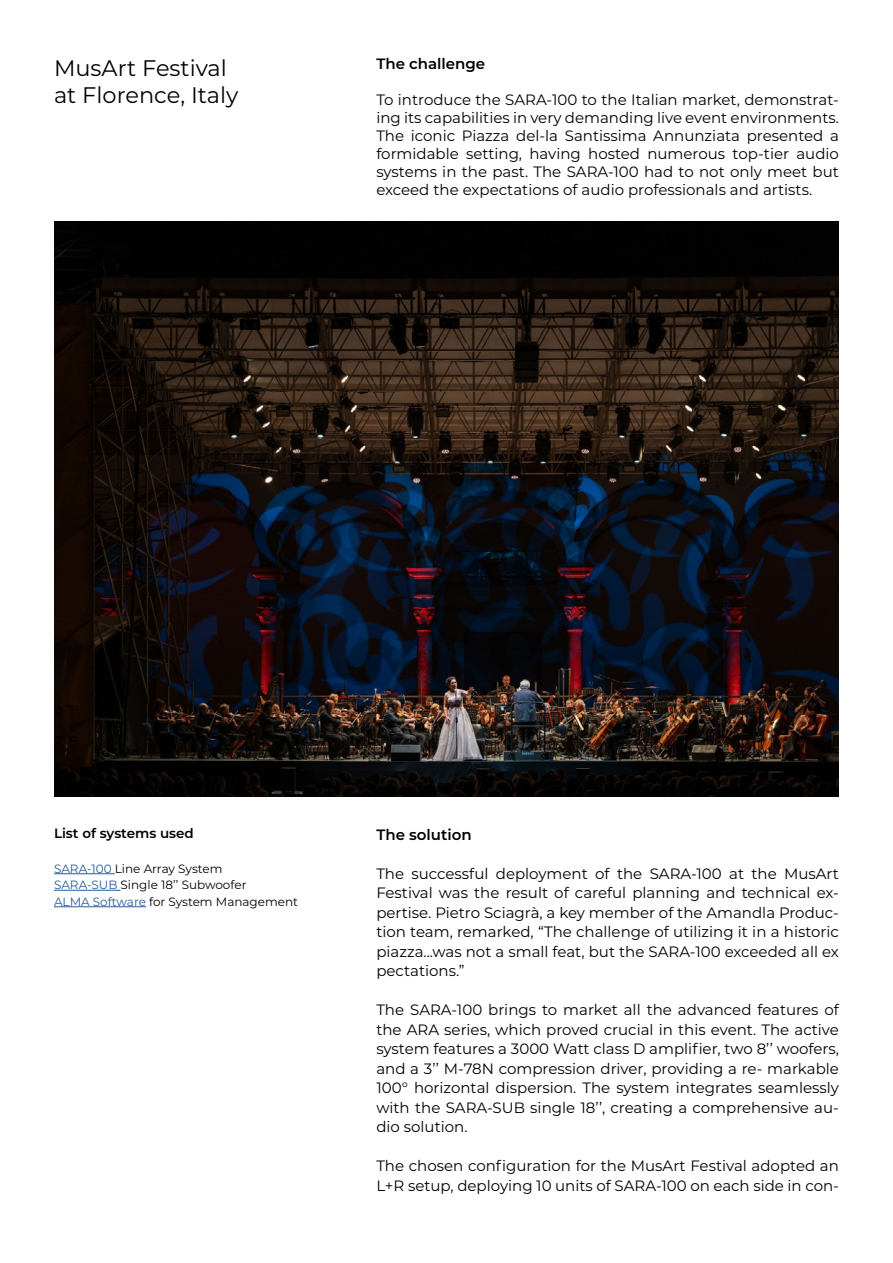
<style>
.page{position:relative;width:893px;height:1263px;background:#fff}
.page>*{position:absolute;margin:0;border:0;box-sizing:border-box;transform-origin:0 0}
.t1{font:22.5px/27px "Montserrat";color:#000}
.t2{font:15px/19.5px "Montserrat";color:#000;text-align:justify}
.t3{font:600 15px "Montserrat";color:#000}
.t4{font:600 13.5px "Montserrat";color:#000}
.t5{font:12px/16.5px "Montserrat";color:#000}
.s1{color:#275b9b}
</style>
<div class="page">
<hr style="left:54px;top:873px;width:61px;height:1px;background:#275b9b">
<hr style="left:54px;top:890px;width:67px;height:1px;background:#275b9b">
<hr style="left:54px;top:906px;width:92px;height:1px;background:#275b9b">
<img style="left:54px;top:221px;width:785px;height:576px">
<h1 class="t1" style="left:54px;top:54px;width:186px">MusArt Festival at Florence, Italy</h1>
<p class="t3" style="left:376px;top:53px;width:110px">The challenge</p>
<p class="t2" style="left:376px;top:90px;width:464px;line-height:18px">To introduce the SARA-100 to the Italian market, demonstrat&shy;ing its capabilities in very demanding live event environments.<br>The iconic Piazza del-la Santissima Annunziata presented a formidable setting, having hosted numerous top-tier audio systems in the past. The SARA-100 had to not only meet but exceed the expectations of audio professionals and artists.</p>
<p class="t4" style="left:54px;top:824px;width:141px">List of systems used</p>
<p class="t5" style="left:54px;top:860px;width:246px"><span class="s1">SARA-100</span> Line Array System<br><span class="s1">SARA-SUB</span> Single 18’’ Subwoofer<br><span class="s1">ALMA Software</span> for System Management</p>
<p class="t3" style="left:376px;top:823px;width:97px">The solution</p>
<p class="t2" style="left:376px;top:863px;width:464px">The successful deployment of the SARA-100 at the MusArt Festival was the result of careful planning and technical ex&shy;pertise. Pietro Sciagrà, a key member of the Amandla Produc&shy;tion team, remarked, “The challenge of utilizing it in a historic piazza...was not a small feat, but the SARA-100 exceeded all ex pectations.”</p>
<p class="t2" style="left:376px;top:999px;width:464px">The SARA-100 brings to market all the advanced features of the ARA series, which proved crucial in this event. The active system features a 3000 Watt class D amplifier, two 8’’ woofers, and a 3’’ M-78N compression driver, providing a re- markable 100° horizontal dispersion. The system integrates seamlessly with the SARA-SUB single 18’’, creating a comprehensive au&shy;dio solution.</p>
<p class="t2" style="left:376px;top:1155px;width:464px">The chosen configuration for the MusArt Festival adopted an<br>L+R setup, deploying 10 units of SARA-100 on each side in con-</p>
</div>
